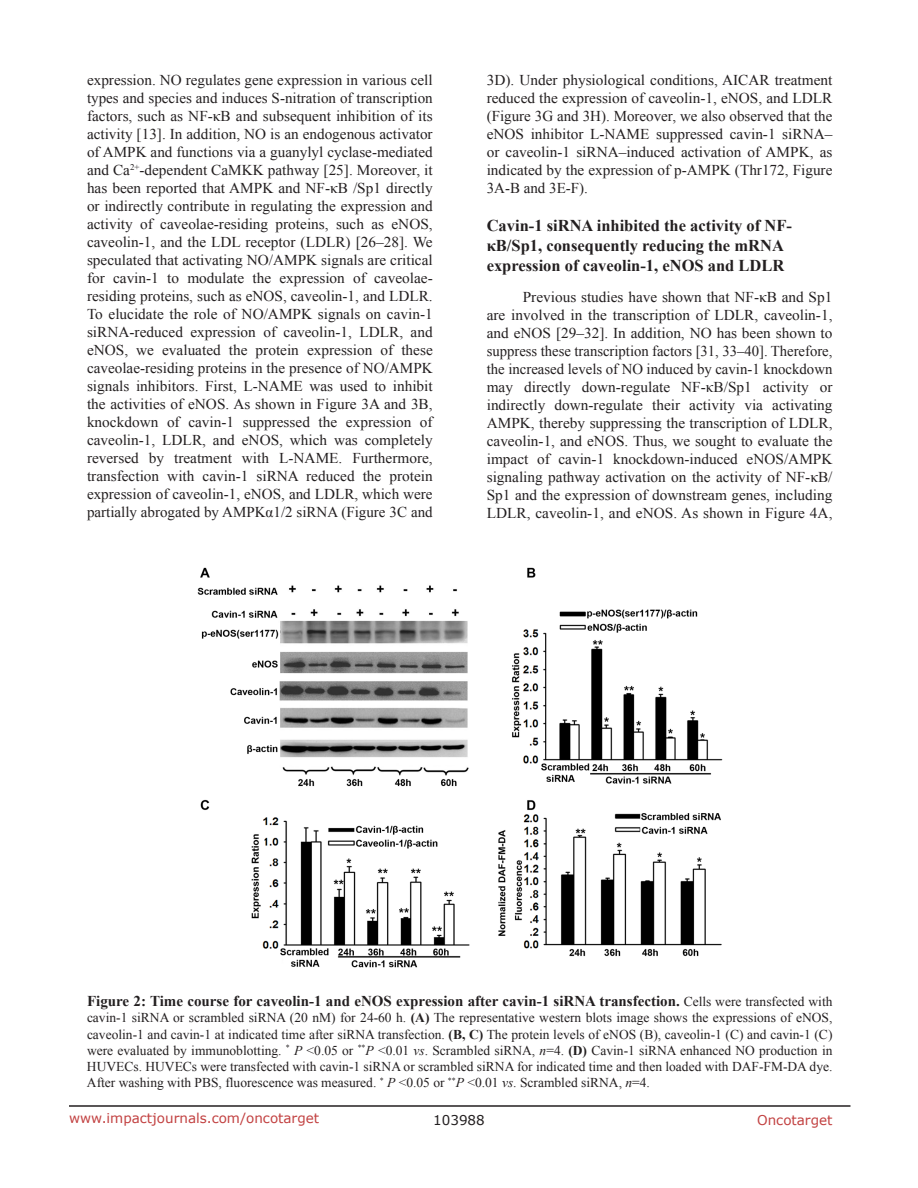
<style>
.page{position:relative;width:918px;height:1188px;background:#fff}
.page>*{position:absolute;margin:0;border:0;box-sizing:border-box;transform-origin:0 0}
.SubHeading{font:700 16.5px/19.8px "Times New Roman";color:#231f20}
.BodyText{font:15px/18px "Times New Roman";color:#231f20;text-align:justify}
.figuretext{font:700 15px "Times New Roman";color:#231f20}
.figuretext-2{font:13.5px/16.2px "Times New Roman";color:#231f20;text-align:justify}
.t1{font:13.5px "Verdana";color:#c24141}
.t2{font:13.5px "Verdana";color:#231f20}
.s1{font-weight:400;font-size:13.5px}
.s2{font-weight:700}
.s3{font-style:italic}
</style>
<div class="page">
<hr style="left:69px;top:1105px;width:781px;height:2px;background:#231f20">
<img style="left:197px;top:567px;width:526px;height:401px">
<p class="BodyText" style="left:87px;top:71px;width:347px">expression. NO regulates gene expression in various cell types and species and induces S-nitration of transcription factors, such as NF-κB and subsequent inhibition of its activity [13]. In addition, NO is an endogenous activator of AMPK and functions via a guanylyl cyclase-mediated and Ca<sup>2+</sup>-dependent CaMKK pathway [25]. Moreover, it has been reported that AMPK and NF-κB /Sp1 directly or indirectly contribute in regulating the expression and activity of caveolae-residing proteins, such as eNOS, caveolin-1, and the LDL receptor (LDLR) [26–28]. We speculated that activating NO/AMPK signals are critical for cavin-1 to modulate the expression of caveolae&shy;residing proteins, such as eNOS, caveolin-1, and LDLR.<br>To elucidate the role of NO/AMPK signals on cavin-1 siRNA-reduced expression of caveolin-1, LDLR, and eNOS, we evaluated the protein expression of these caveolae-residing proteins in the presence of NO/AMPK signals inhibitors. First, L-NAME was used to inhibit the activities of eNOS. As shown in Figure 3A and 3B, knockdown of cavin-1 suppressed the expression of caveolin-1, LDLR, and eNOS, which was completely reversed by treatment with L-NAME. Furthermore, transfection with cavin-1 siRNA reduced the protein expression of caveolin-1, eNOS, and LDLR, which were partially abrogated by AMPKα1/2 siRNA (Figure 3C and</p>
<p class="BodyText" style="left:487px;top:71px;width:347px">3D). Under physiological conditions, AICAR treatment reduced the expression of caveolin-1, eNOS, and LDLR (Figure 3G and 3H). Moreover, we also observed that the eNOS inhibitor L-NAME suppressed cavin-1 siRNA– or caveolin-1 siRNA–induced activation of AMPK, as indicated by the expression of p-AMPK (Thr172, Figure 3A-B and 3E-F).</p>
<p class="SubHeading" style="left:487px;top:215px;width:307px">Cavin-1 siRNA inhibited the activity of NF&shy;κB/Sp1, consequently reducing the mRNA expression of caveolin-1, eNOS and LDLR</p>
<p class="BodyText" style="left:487px;top:288px;width:347px;text-indent:36px">Previous studies have shown that NF-κB and Sp1 are involved in the transcription of LDLR, caveolin-1, and eNOS [29–32]. In addition, NO has been shown to suppress these transcription factors [31, 33–40]. Therefore, the increased levels of NO induced by cavin-1 knockdown may directly down-regulate NF-κB/Sp1 activity or indirectly down-regulate their activity via activating AMPK, thereby suppressing the transcription of LDLR, caveolin-1, and eNOS. Thus, we sought to evaluate the impact of cavin-1 knockdown-induced eNOS/AMPK signaling pathway activation on the activity of NF-κB/ Sp1 and the expression of downstream genes, including LDLR, caveolin-1, and eNOS. As shown in Figure 4A,</p>
<p class="figuretext" style="left:87px;top:991px;width:747px">Figure 2: Time course for caveolin-1 and eNOS expression after cavin-1 siRNA transfection. <span class="s1">Cells were transfected with</span></p>
<p class="figuretext-2" style="left:87px;top:1010px;width:747px">cavin-1 siRNA or scrambled siRNA (20 nM) for 24-60 h. <span class="s2">(A)</span> The representative western blots image shows the expressions of eNOS, caveolin-1 and cavin-1 at indicated time after siRNA transfection. <span class="s2">(B, C)</span> The protein levels of eNOS (B), caveolin-1 (C) and cavin-1 (C) were evaluated by immunoblotting. <sup>*</sup> <span class="s3">P</span> &lt;0.05 or <sup>**</sup><span class="s3">P</span> &lt;0.01 <span class="s3">vs</span>. Scrambled siRNA, <span class="s3">n</span>=4. <span class="s2">(D)</span> Cavin-1 siRNA enhanced NO production in HUVECs. HUVECs were transfected with cavin-1 siRNA or scrambled siRNA for indicated time and then loaded with DAF-FM-DA dye.<br>After washing with PBS, fluorescence was measured. <sup>*</sup> <span class="s3">P</span> &lt;0.05 or <sup>**</sup><span class="s3">P</span> &lt;0.01 <span class="s3">vs</span>. Scrambled siRNA, <span class="s3">n</span>=4.</p>
<p class="t1" style="left:69px;top:1109px;width:252px">www.impactjournals.com/oncotarget</p>
<p class="t2" style="left:433px;top:1111px;width:53px">103988</p>
<p class="t1" style="left:757px;top:1111px;width:77px">Oncotarget</p>
</div>
